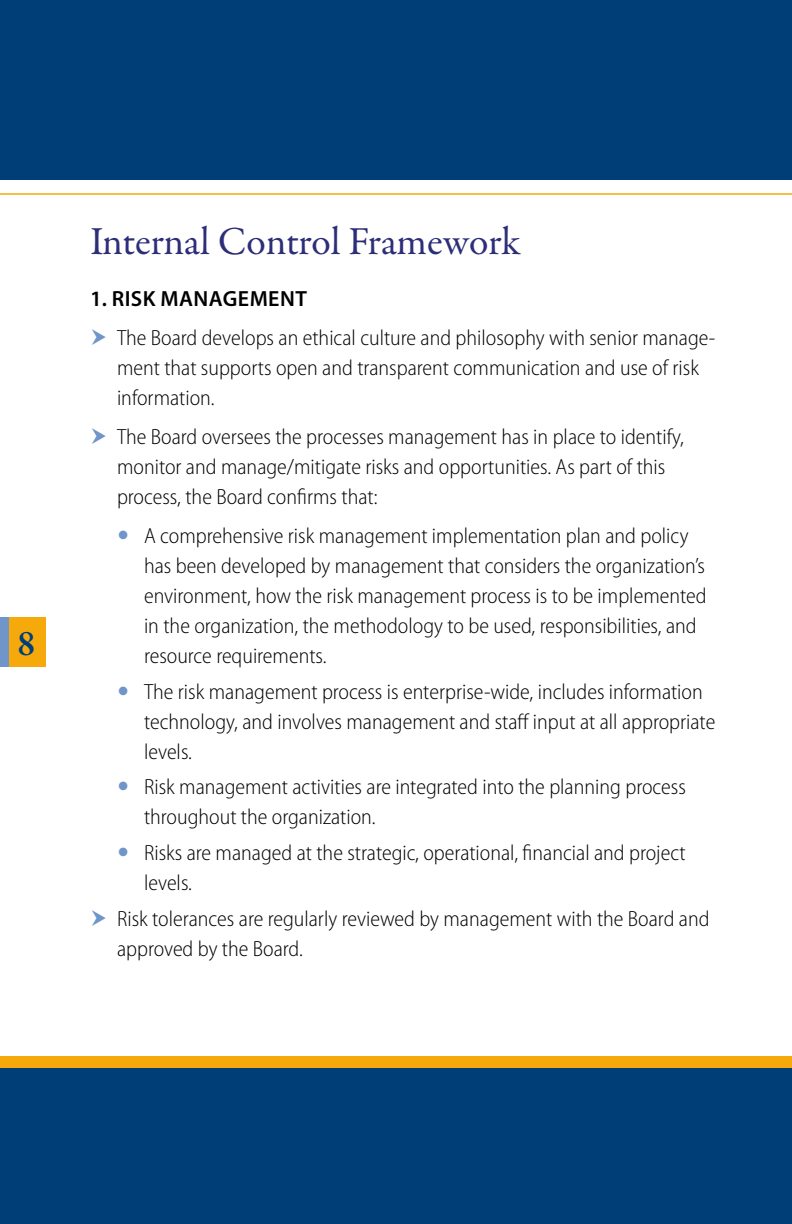
<style>
.page{position:relative;width:792px;height:1224px;background:#fff}
.page>*{position:absolute;margin:0;border:0;box-sizing:border-box;transform-origin:0 0}
.t1{font:40px "Garamond Premr Pro";letter-spacing:-.005em;color:#2d2e78}
.t2{font:600 36px "Garamond Premr Pro";color:#003e78}
.t3{font:300 semi-condensed 22px/30px "Myriad Pro";color:#000}
.t4{font:600 22px "Myriad Pro";letter-spacing:.02em;color:#000}
</style>
<div class="page">
<div style="left:4px;top:617px;width:41px;height:50px;background:#f6a90b"></div>
<div style="left:0;top:617px;width:9px;height:50px;background:#7095c8"></div>
<div style="left:0;top:1068px;width:792px;height:156px;background:#003e78"></div>
<div style="left:0;top:1056px;width:792px;height:12px;background:#f6a90b"></div>
<div style="left:0;top:0;width:792px;height:180px;background:#003e78"></div>
<hr style="left:0;top:193px;width:792px;height:1px;background:#f6a90b">
<h2 class="t2" style="left:18px;top:622px;width:19px">8</h2>
<h1 class="t1" style="left:90px;top:217px;width:432px">Internal Control Framework</h1>
<p class="t4" style="left:90px;top:286px;width:218px">1. RISK MANAGEMENT</p>
<p class="t3" style="left:117px;top:323px;width:600px">The Board develops an ethical culture and philosophy with senior manage&shy;ment that supports open and transparent communication and use of risk information.</p>
<p class="t3" style="left:117px;top:422px;width:568px">The Board oversees the processes management has in place to identify, monitor and manage/mitigate risks and opportunities. As part of this process, the Board confirms that:</p>
<p class="t3" style="left:144px;top:521px;width:564px">A comprehensive risk management implementation plan and policy has been developed by management that considers the organization’s environment, how the risk management process is to be implemented in the organization, the methodology to be used, responsibilities, and resource requirements.</p>
<p class="t3" style="left:144px;top:677px;width:573px">The risk management process is enterprise-wide, includes information technology, and involves management and staff input at all appropriate levels.</p>
<p class="t3" style="left:144px;top:772px;width:543px">Risk management activities are integrated into the planning process throughout the organization.</p>
<p class="t3" style="left:144px;top:838px;width:543px">Risks are managed at the strategic, operational, financial and project levels.</p>
<p class="t3" style="left:117px;top:904px;width:594px">Risk tolerances are regularly reviewed by management with the Board and approved by the Board.</p>
</div>
